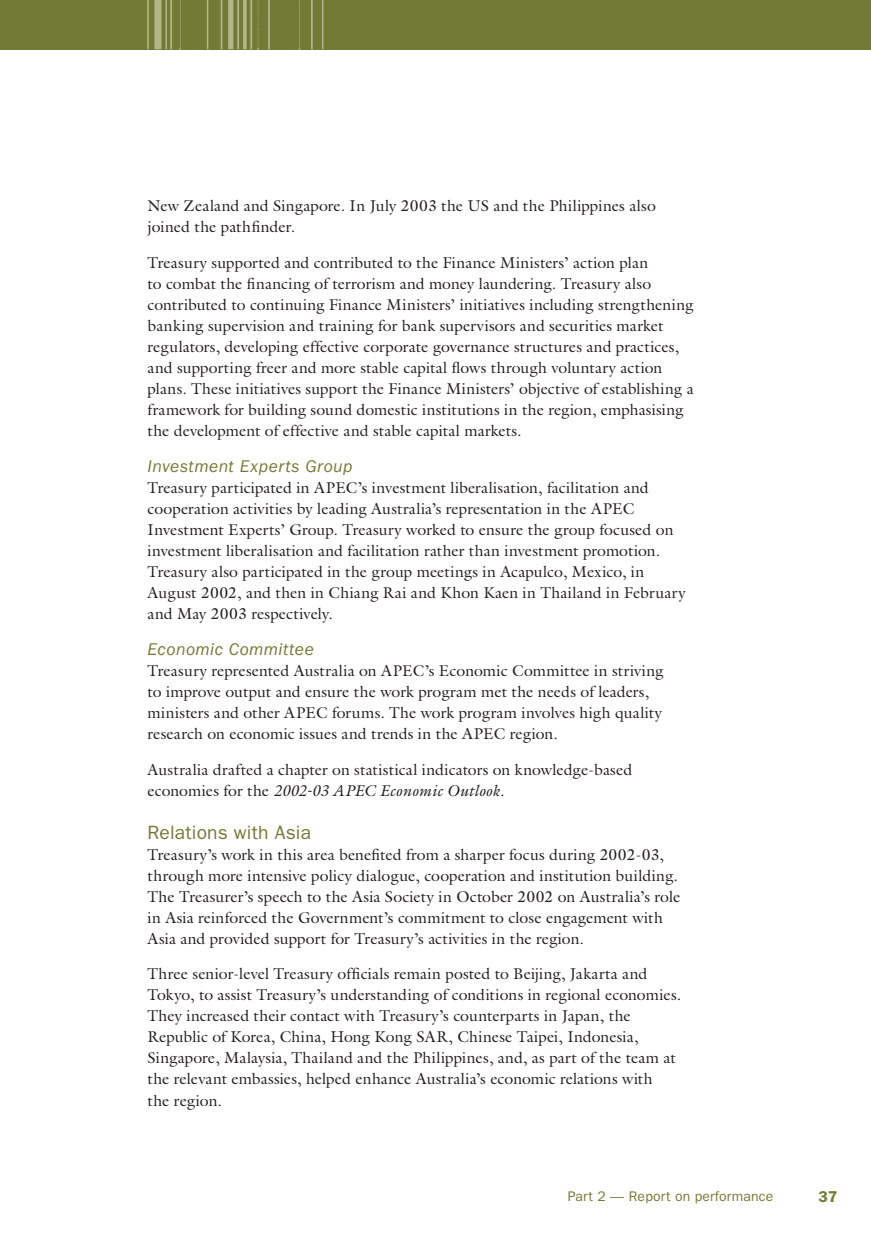
<style>
.page{position:relative;width:871px;height:1236px;background:#fff}
.page>*{position:absolute;margin:0;border:0;box-sizing:border-box;transform-origin:0 0}
.t1{font:19.25px "Franklin Gothic";letter-spacing:.01em;color:#727a35}
.t2{font:italic 17.5px "Franklin Gothic";letter-spacing:.025em;color:#727a35}
.t3{font:15.75px/21px "Galliard";letter-spacing:.005em;color:#231f20}
.t4{font:600 15.75px "Franklin Gothic";color:#727a35}
.t5{font:14px "Franklin Gothic";letter-spacing:.01em;color:#727a35}
.s1{font-style:italic}
</style>
<div class="page">
<div style="left:0;top:0;width:870px;height:49px;background:#727a35"></div>
<hr style="left:322px;top:0;width:1px;height:49px;background:#b2b78a">
<hr style="left:311px;top:0;width:1px;height:49px;background:#b2b78a">
<svg style="left:299px;top:0;width:1px;height:50px"></svg>
<hr style="left:268px;top:0;width:1px;height:49px;background:#b2b78a">
<svg style="left:257px;top:0;width:2px;height:50px"></svg>
<hr style="left:251px;top:0;width:1px;height:49px;background:#b2b78a">
<hr style="left:244px;top:0;width:2px;height:49px;background:#b2b78a">
<hr style="left:237px;top:0;width:1px;height:49px;background:#b2b78a">
<hr style="left:229px;top:0;width:3px;height:49px;background:#b2b78a">
<hr style="left:221px;top:0;width:1px;height:49px;background:#b2b78a">
<hr style="left:207px;top:0;width:1px;height:49px;background:#b2b78a">
<svg style="left:180px;top:0;width:1px;height:50px"></svg>
<hr style="left:171px;top:0;width:1px;height:49px;background:#b2b78a">
<hr style="left:166px;top:0;width:1px;height:49px;background:#b2b78a">
<hr style="left:156px;top:0;width:4px;height:49px;background:#b2b78a">
<hr style="left:148px;top:0;width:1px;height:49px;background:#b2b78a">
<p class="t3" style="left:147px;top:196px;width:509px">New Zealand and Singapore. In July 2003 the US and the Philippines also joined the pathfinder.</p>
<p class="t3" style="left:147px;top:253px;width:547px">Treasury supported and contributed to the Finance Ministers’ action plan<br>to combat the financing of terrorism and money laundering. Treasury also contributed to continuing Finance Ministers’ initiatives including strengthening banking supervision and training for bank supervisors and securities market regulators, developing effective corporate governance structures and practices, and supporting freer and more stable capital flows through voluntary action plans. These initiatives support the Finance Ministers’ objective of establishing a framework for building sound domestic institutions in the region, emphasising the development of effective and stable capital markets.</p>
<p class="t2" style="left:147px;top:460px;width:206px">Investment Experts Group</p>
<p class="t3" style="left:147px;top:478px;width:539px">Treasury participated in APEC’s investment liberalisation, facilitation and cooperation activities by leading Australia’s representation in the APEC Investment Experts’ Group. Treasury worked to ensure the group focused on investment liberalisation and facilitation rather than investment promotion.<br>Treasury also participated in the group meetings in Acapulco, Mexico, in August 2002, and then in Chiang Rai and Khon Kaen in Thailand in February and May 2003 respectively.</p>
<p class="t2" style="left:147px;top:643px;width:168px">Economic Committee</p>
<p class="t3" style="left:147px;top:661px;width:517px">Treasury represented Australia on APEC’s Economic Committee in striving to improve output and ensure the work program met the needs of leaders, ministers and other APEC forums. The work program involves high quality research on economic issues and trends in the APEC region.</p>
<p class="t3" style="left:147px;top:760px;width:486px">Australia drafted a chapter on statistical indicators on knowledge-based economies for the <span class="s1">2002-03 APEC Economic Outlook</span>.</p>
<p class="t1" style="left:147px;top:825px;width:165px">Relations with Asia</p>
<p class="t3" style="left:147px;top:845px;width:534px">Treasury’s work in this area benefited from a sharper focus during 2002-03, through more intensive policy dialogue, cooperation and institution building.<br>The Treasurer’s speech to the Asia Society in October 2002 on Australia’s role in Asia reinforced the Government’s commitment to close engagement with Asia and provided support for Treasury’s activities in the region.</p>
<p class="t3" style="left:147px;top:965px;width:534px">Three senior-level Treasury officials remain posted to Beijing, Jakarta and Tokyo, to assist Treasury’s understanding of conditions in regional economies.<br>They increased their contact with Treasury’s counterparts in Japan, the Republic of Korea, China, Hong Kong SAR, Chinese Taipei, Indonesia, Singapore, Malaysia, Thailand and the Philippines, and, as part of the team at the relevant embassies, helped enhance Australia’s economic relations with<br>the region.</p>
<p class="t5" style="left:567px;top:1191px;width:207px">Part 2 — Report on performance</p>
<p class="t4" style="left:818px;top:1190px;width:20px">37</p>
</div>
